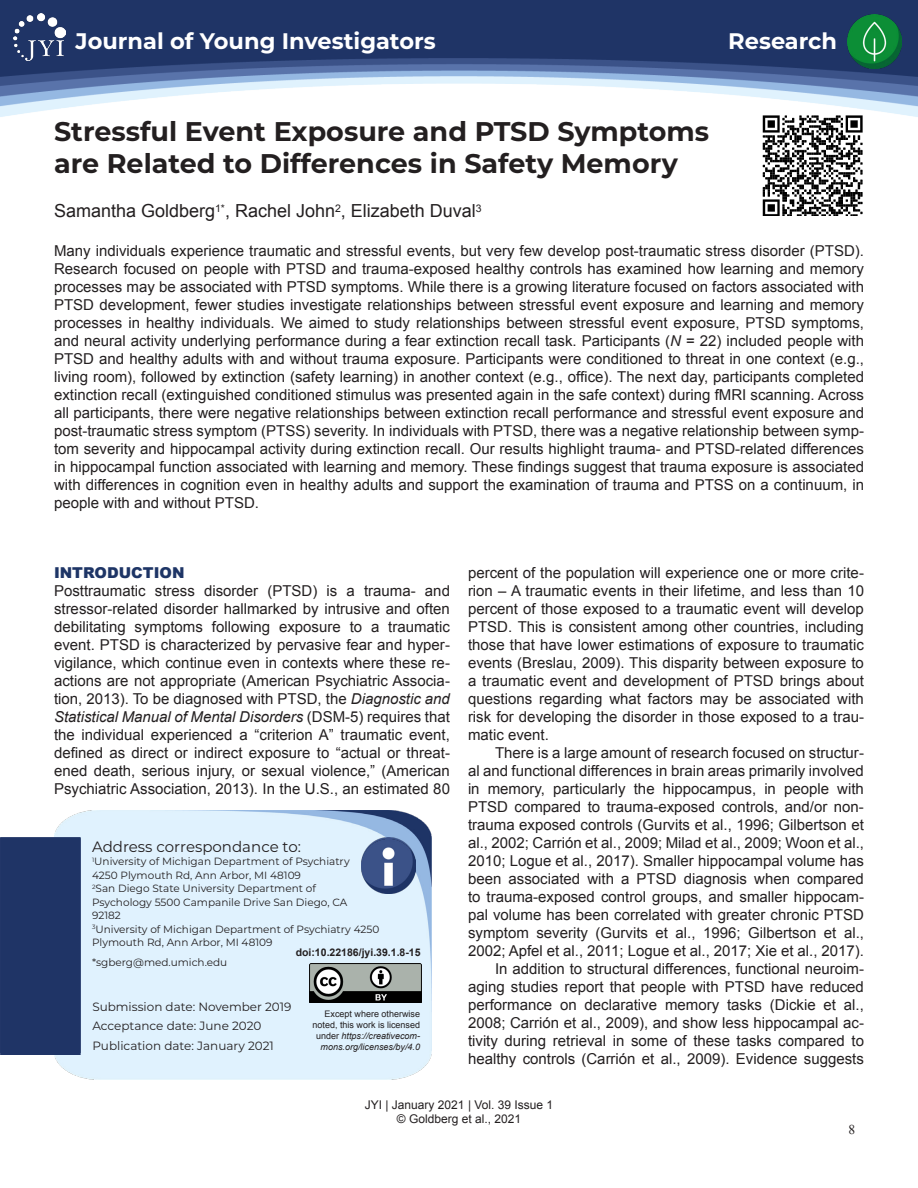
<style>
.page{position:relative;width:918px;height:1188px;background:#fff}
.page>*{position:absolute;margin:0;border:0;box-sizing:border-box;transform-origin:0 0}
.t1{font:700 27px/32.4px "Montserrat";color:#231f20}
.t2{font:700 22.5px "Montserrat";color:#fff}
.t3{font:18px "Arial";color:#231f20}
.t4{font:15px/18px "Arial";color:#231f20;text-align:justify}
.t5{font:15px "Montserrat";color:#231f20}
.t6{font:900 15px "Arial";color:#1e3566}
.t7{font:13.5px "Times New Roman";color:#231f20}
.t8{font:12px/19.5px "Montserrat";color:#231f20}
.t9{font:12px/14.4px "Arial";color:#231f20;text-align:center}
.t10{font:10.5px/13.5px "Montserrat";color:#231f20}
.t11{font:700 10.5px "Arial";color:#231f20}
.t12{font:9px/10.8px "Arial";color:#231f20;text-align:right}
.s1{font-style:italic}
</style>
<div class="page">
<div style="left:0;top:0;width:918px;height:22px;background:#1f3466"></div>
<img style="left:0;top:22px;width:918px;height:95px">
<img style="left:847px;top:14px;width:55px;height:55px">
<img style="left:14px;top:14px;width:51px;height:47px">
<div style="left:54px;top:810px;width:378px;height:270px;background:#e0f2fe"></div>
<img style="left:310px;top:963px;width:111px;height:39px">
<img style="left:361px;top:839px;width:55px;height:55px">
<div style="left:0;top:839px;width:81px;height:216px;background:#1f3466"></div>
<img style="left:762px;top:115px;width:102px;height:101px">
<h2 class="t2" style="left:76px;top:25px;width:362px">Journal of Young Investigators</h2>
<h2 class="t2" style="left:728px;top:25px;width:110px">Research</h2>
<h1 class="t1" style="left:54px;top:114px;width:657px">Stressful Event Exposure and PTSD Symptoms are Related to Differences in Safety Memory</h1>
<p class="t3" style="left:54px;top:199px;width:429px">Samantha Goldberg<sup>1*</sup>, Rachel John<sup>2</sup>, Elizabeth Duval<sup>3</sup></p>
<p class="t4" style="left:54px;top:242px;width:812px">Many individuals experience traumatic and stressful events, but very few develop post-traumatic stress disorder (PTSD).<br>Research focused on people with PTSD and trauma-exposed healthy controls has examined how learning and memory processes may be associated with PTSD symptoms. While there is a growing literature focused on factors associated with PTSD development, fewer studies investigate relationships between stressful event exposure and learning and memory processes in healthy individuals. We aimed to study relationships between stressful event exposure, PTSD symptoms, and neural activity underlying performance during a fear extinction recall task. Participants (<span class="s1">N</span> = 22) included people with PTSD and healthy adults with and without trauma exposure. Participants were conditioned to threat in one context (e.g., living room), followed by extinction (safety learning) in another context (e.g., office). The next day, participants completed extinction recall (extinguished conditioned stimulus was presented again in the safe context) during fMRI scanning. Across all participants, there were negative relationships between extinction recall performance and stressful event exposure and post-traumatic stress symptom (PTSS) severity. In individuals with PTSD, there was a negative relationship between symp&shy;tom severity and hippocampal activity during extinction recall. Our results highlight trauma- and PTSD-related differences in hippocampal function associated with learning and memory. These findings suggest that trauma exposure is associated with differences in cognition even in healthy adults and support the examination of trauma and PTSS on a continuum, in people with and without PTSD.</p>
<p class="t6" style="left:54px;top:562px;width:132px">INTRODUCTION</p>
<p class="t4" style="left:54px;top:582px;width:398px">Posttraumatic stress disorder (PTSD) is a trauma- and stressor-related disorder hallmarked by intrusive and often debilitating symptoms following exposure to a traumatic event. PTSD is characterized by pervasive fear and hyper&shy;vigilance, which continue even in contexts where these re&shy;actions are not appropriate (American Psychiatric Associa&shy;tion, 2013). To be diagnosed with PTSD, the <span class="s1">Diagnostic and Statistical Manual of Mental Disorders</span> (DSM-5) requires that the individual experienced a “criterion A” traumatic event, defined as direct or indirect exposure to “actual or threat&shy;ened death, serious injury, or sexual violence,” (American Psychiatric Association, 2013). In the U.S., an estimated 80</p>
<p class="t5" style="left:92px;top:836px;width:210px">Address correspondance to:</p>
<p class="t10" style="left:92px;top:854px;width:289px"><sup>1</sup>University of Michigan Department of Psychiatry<br>4250 Plymouth Rd, Ann Arbor, MI 48109<br><sup>2</sup>San Diego State University Department of<br>Psychology 5500 Campanile Drive San Diego, CA<br>92182<br><sup>3</sup>University of Michigan Department of Psychiatry 4250<br>Plymouth Rd, Ann Arbor, MI 48109</p>
<p class="t10" style="left:92px;top:955px;width:137px">*sgberg@med.umich.edu</p>
<p class="t11" style="left:296px;top:945px;width:126px">doi:10.22186/jyi.39.1.8-15</p>
<p class="t8" style="left:92px;top:996px;width:201px">Submission date: November 2019<br>Acceptance date: June 2020<br>Publication date: January 2021</p>
<p class="t12" style="left:313px;top:1009px;width:109px">Except where otherwise noted, this work is licensed under <span class="s1">https://creativecom&shy;mons.org/licenses/by/4.0</span></p>
<p class="t4" style="left:468px;top:564px;width:398px">percent of the population will experience one or more crite&shy;rion – A traumatic events in their lifetime, and less than 10 percent of those exposed to a traumatic event will develop PTSD. This is consistent among other countries, including those that have lower estimations of exposure to traumatic events (Breslau, 2009). This disparity between exposure to a traumatic event and development of PTSD brings about questions regarding what factors may be associated with risk for developing the disorder in those exposed to a trau&shy;matic event.</p>
<p class="t4" style="left:468px;top:744px;width:398px;text-align:right">There is a large amount of research focused on structur-<br>al and functional differences in brain areas primarily involved in memory, particularly the hippocampus, in people with PTSD compared to trauma-exposed controls, and/or non&shy;trauma exposed controls (Gurvits et al., 1996; Gilbertson et al., 2002; Carrión et al., 2009; Milad et al., 2009; Woon et al., 2010; Logue et al., 2017). Smaller hippocampal volume has been associated with a PTSD diagnosis when compared to trauma-exposed control groups, and smaller hippocam&shy;pal volume has been correlated with greater chronic PTSD symptom severity (Gurvits et al., 1996; Gilbertson et al., 2002; Apfel et al., 2011; Logue et al., 2017; Xie et al., 2017).<br>In addition to structural differences, functional neuroim&shy;aging studies report that people with PTSD have reduced performance on declarative memory tasks (Dickie et al., 2008; Carrión et al., 2009), and show less hippocampal ac&shy;tivity during retrieval in some of these tasks compared to healthy controls (Carrión et al., 2009). Evidence suggests</p>
<p class="t9" style="left:365px;top:1098px;width:190px">JYI | January 2021 | Vol. 39 Issue 1 © Goldberg et al., 2021</p>
<p class="t7" style="left:848px;top:1120px;width:8px">8</p>
</div>
